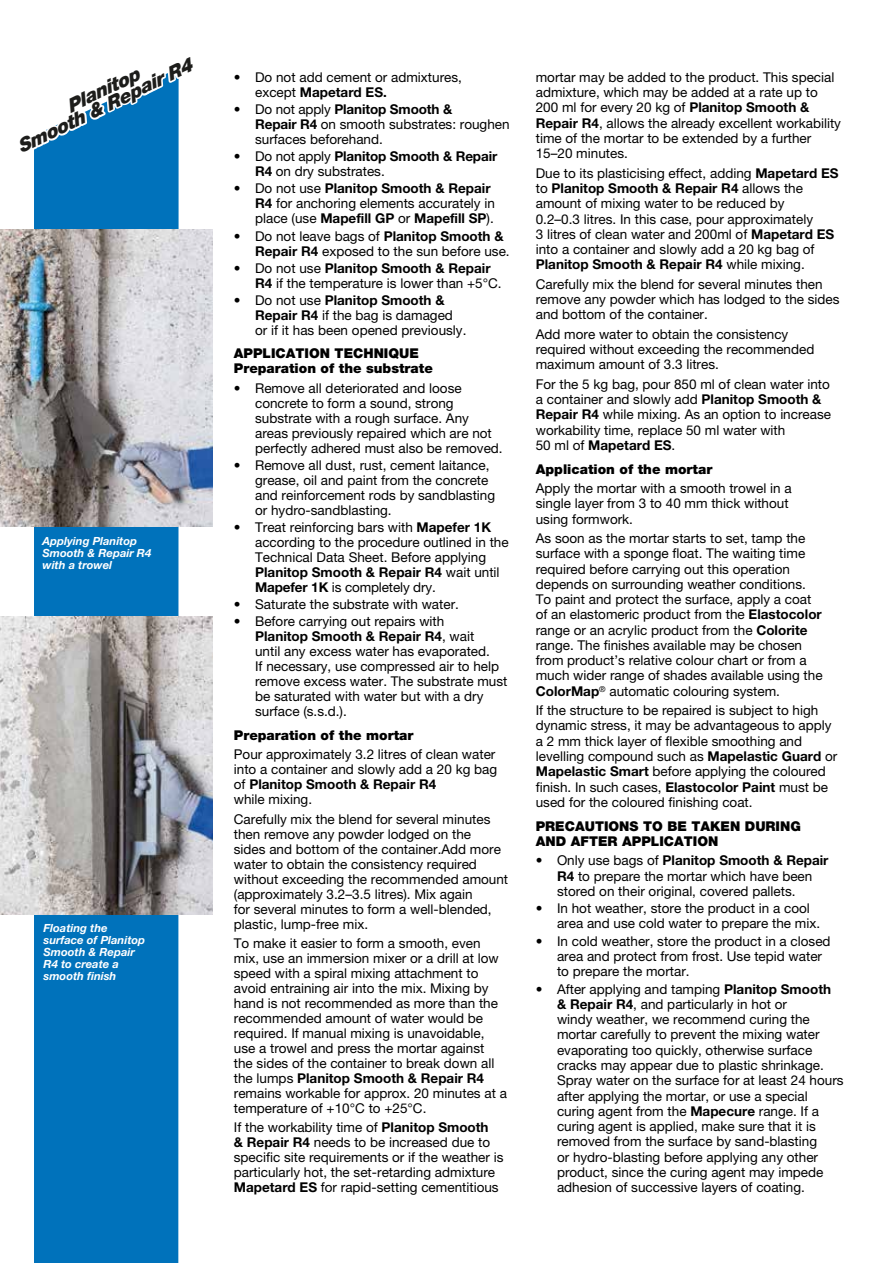
<style>
.page{position:relative;width:893px;height:1263px;background:#fff}
.page>*{position:absolute;margin:0;border:0;box-sizing:border-box;transform-origin:0 0}
.t1{font:italic 900 18.9px/15.1px "Helvetica Neue LTW1 G";color:#1d1d1b;text-align:center}
.t2{font:13.5px/15.3px "Helvetica Neue LTW1 G";color:#000}
.t3{font:900 13.5px/15.3px "Helvetica Neue LTW1 G";color:#000}
.t4{font:italic 700 11.25px/12px "Helvetica Neue LTW1 G";color:#fff}
.s1{font-weight:700}
</style>
<div class="page">
<div style="left:34px;top:162px;width:145px;height:1101px;background:#0072bb"></div>
<svg style="left:34px;top:71px;width:145px;height:91px"></svg>
<img style="left:0;top:617px;width:213px;height:297px">
<img style="left:0;top:230px;width:213px;height:297px">
<h1 class="t1" style="left:9px;top:127px;width:194px;rotate:-26deg">Planitop<br>Smooth &amp; Repair R4</h1>
<p class="t4" style="left:43px;top:535px;width:110px">Applying Planitop<br>Smooth &amp; Repair R4 with a trowel</p>
<p class="t4" style="left:44px;top:922px;width:103px">Floating the surface of Planitop<br>Smooth &amp; Repair<br>R4 to create a smooth finish</p>
<p class="t2" style="left:255px;top:70px;width:208px;text-indent:-21px">• Do not add cement or admixtures, except <span class="s1">Mapetard ES.</span></p>
<p class="t2" style="left:255px;top:102px;width:256px;text-indent:-21px">• Do not apply <span class="s1">Planitop Smooth &amp;<br>Repair R4</span> on smooth substrates: roughen surfaces beforehand.</p>
<p class="t2" style="left:255px;top:149px;width:244px;text-indent:-21px">• Do not apply <span class="s1">Planitop Smooth &amp; Repair<br>R4</span> on dry substrates.</p>
<p class="t2" style="left:255px;top:181px;width:241px;text-indent:-21px">• Do not use <span class="s1">Planitop Smooth &amp; Repair<br>R4</span> for anchoring elements accurately in place (use <span class="s1">Mapefill GP</span> or <span class="s1">Mapefill SP</span>).</p>
<p class="t2" style="left:255px;top:228px;width:256px;text-indent:-21px">• Do not leave bags of <span class="s1">Planitop Smooth &amp;<br>Repair R4</span> exposed to the sun before use.</p>
<p class="t2" style="left:255px;top:260px;width:248px;text-indent:-21px">• Do not use <span class="s1">Planitop Smooth &amp; Repair<br>R4</span> if the temperature is lower than +5°C.</p>
<p class="t2" style="left:255px;top:292px;width:213px;text-indent:-21px">• Do not use <span class="s1">Planitop Smooth &amp;<br>Repair R4</span> if the bag is damaged or if it has been opened previously.</p>
<p class="t3" style="left:234px;top:346px;width:201px">APPLICATION TECHNIQUE<br>Preparation of the substrate</p>
<p class="t2" style="left:255px;top:380px;width:249px;text-indent:-21px">• Remove all deteriorated and loose concrete to form a sound, strong substrate with a rough surface. Any areas previously repaired which are not perfectly adhered must also be removed.</p>
<p class="t2" style="left:255px;top:457px;width:242px;text-indent:-21px">• Remove all dust, rust, cement laitance, grease, oil and paint from the concrete and reinforcement rods by sandblasting or hydro-sandblasting.</p>
<p class="t2" style="left:255px;top:520px;width:255px;text-indent:-21px">• Treat reinforcing bars with <span class="s1">Mapefer 1K </span>according to the procedure outlined in the Technical Data Sheet. Before applying <span class="s1">Planitop Smooth &amp; Repair R4</span> wait until <span class="s1">Mapefer 1K</span> is completely dry.</p>
<p class="t2" style="left:234px;top:597px;width:227px">• Saturate the substrate with water.</p>
<p class="t2" style="left:255px;top:614px;width:254px;text-indent:-21px">• Before carrying out repairs with<br><span class="s1">Planitop Smooth &amp; Repair R4</span>, wait<br>until any excess water has evaporated.<br>If necessary, use compressed air to help remove excess water. The substrate must be saturated with water but with a dry surface (s.s.d.).</p>
<p class="t3" style="left:234px;top:727px;width:181px">Preparation of the mortar</p>
<p class="t2" style="left:234px;top:747px;width:265px">Pour approximately 3.2 litres of clean water into a container and slowly add a 20 kg bag of <span class="s1">Planitop Smooth &amp; Repair R4<br></span>while mixing.</p>
<p class="t2" style="left:234px;top:811px;width:276px">Carefully mix the blend for several minutes then remove any powder lodged on the<br>sides and bottom of the container.Add more water to obtain the consistency required without exceeding the recommended amount (approximately 3.2–3.5 litres). Mix again<br>for several minutes to form a well-blended, plastic, lump-free mix.</p>
<p class="t2" style="left:234px;top:935px;width:275px">To make it easier to form a smooth, even mix, use an immersion mixer or a drill at low speed with a spiral mixing attachment to avoid entraining air into the mix. Mixing by hand is not recommended as more than the recommended amount of water would be required. If manual mixing is unavoidable, use a trowel and press the mortar against<br>the sides of the container to break down all the lumps <span class="s1">Planitop Smooth &amp; Repair R4 </span>remains workable for approx. 20 minutes at a temperature of +10°C to +25°C.</p>
<p class="t2" style="left:234px;top:1120px;width:271px">If the workability time of <span class="s1">Planitop Smooth<br>&amp; Repair R4</span> needs to be increased due to specific site requirements or if the weather is particularly hot, the set-retarding admixture <span class="s1">Mapetard ES</span> for rapid-setting cementitious</p>
<p class="t2" style="left:536px;top:69px;width:307px">mortar may be added to the product. This special admixture, which may be added at a rate up to 200 ml for every 20 kg of <span class="s1">Planitop Smooth &amp; Repair R4</span>, allows the already excellent workability time of the mortar to be extended by a further 15–20 minutes.</p>
<p class="t2" style="left:536px;top:165px;width:304px">Due to its plasticising effect, adding <span class="s1">Mapetard ES </span>to <span class="s1">Planitop Smooth &amp; Repair R4</span> allows the amount of mixing water to be reduced by<br>0.2–0.3 litres. In this case, pour approximately<br>3 litres of clean water and 200ml of <span class="s1">Mapetard ES </span>into a container and slowly add a 20 kg bag of <span class="s1">Planitop Smooth &amp; Repair R4</span> while mixing.</p>
<p class="t2" style="left:536px;top:276px;width:305px">Carefully mix the blend for several minutes then remove any powder which has lodged to the sides and bottom of the container.</p>
<p class="t2" style="left:536px;top:326px;width:280px">Add more water to obtain the consistency required without exceeding the recommended maximum amount of 3.3 litres.</p>
<p class="t2" style="left:536px;top:376px;width:297px">For the 5 kg bag, pour 850 ml of clean water into a container and slowly add <span class="s1">Planitop Smooth &amp; Repair R4</span> while mixing. As an option to increase workability time, replace 50 ml water with<br>50 ml of <span class="s1">Mapetard ES</span>.</p>
<p class="t3" style="left:536px;top:461px;width:178px">Application of the mortar</p>
<p class="t2" style="left:536px;top:481px;width:257px">Apply the mortar with a smooth trowel in a single layer from 3 to 40 mm thick without using formwork.</p>
<p class="t2" style="left:536px;top:531px;width:288px">As soon as the mortar starts to set, tamp the surface with a sponge float. The waiting time required before carrying out this operation depends on surrounding weather conditions.<br>To paint and protect the surface, apply a coat of an elastomeric product from the <span class="s1">Elastocolor </span>range or an acrylic product from the <span class="s1">Colorite </span>range. The finishes available may be chosen from product’s relative colour chart or from a much wider range of shades available using the <span class="s1">ColorMap</span><sup>®</sup> automatic colouring system.</p>
<p class="t2" style="left:536px;top:703px;width:303px">If the structure to be repaired is subject to high dynamic stress, it may be advantageous to apply a 2 mm thick layer of flexible smoothing and levelling compound such as <span class="s1">Mapelastic Guard</span> or <span class="s1">Mapelastic Smart</span> before applying the coloured finish. In such cases, <span class="s1">Elastocolor Paint</span> must be used for the coloured finishing coat.</p>
<p class="t3" style="left:536px;top:818px;width:267px">PRECAUTIONS TO BE TAKEN DURING<br>AND AFTER APPLICATION</p>
<p class="t2" style="left:557px;top:853px;width:273px;text-indent:-21px">• Only use bags of <span class="s1">Planitop Smooth &amp; Repair<br>R4</span> to prepare the mortar which have been stored on their original, covered pallets.</p>
<p class="t2" style="left:557px;top:901px;width:265px;text-indent:-21px">• In hot weather, store the product in a cool area and use cold water to prepare the mix.</p>
<p class="t2" style="left:557px;top:933px;width:275px;text-indent:-21px">• In cold weather, store the product in a closed area and protect from frost. Use tepid water to prepare the mortar.</p>
<p class="t2" style="left:557px;top:981px;width:288px;text-indent:-21px">• After applying and tamping <span class="s1">Planitop Smooth &amp; Repair R4</span>, and particularly in hot or<br>windy weather, we recommend curing the mortar carefully to prevent the mixing water evaporating too quickly, otherwise surface cracks may appear due to plastic shrinkage.<br>Spray water on the surface for at least 24 hours after applying the mortar, or use a special curing agent from the <span class="s1">Mapecure</span> range. If a curing agent is applied, make sure that it is removed from the surface by sand-blasting<br>or hydro-blasting before applying any other product, since the curing agent may impede adhesion of successive layers of coating.</p>
</div>
